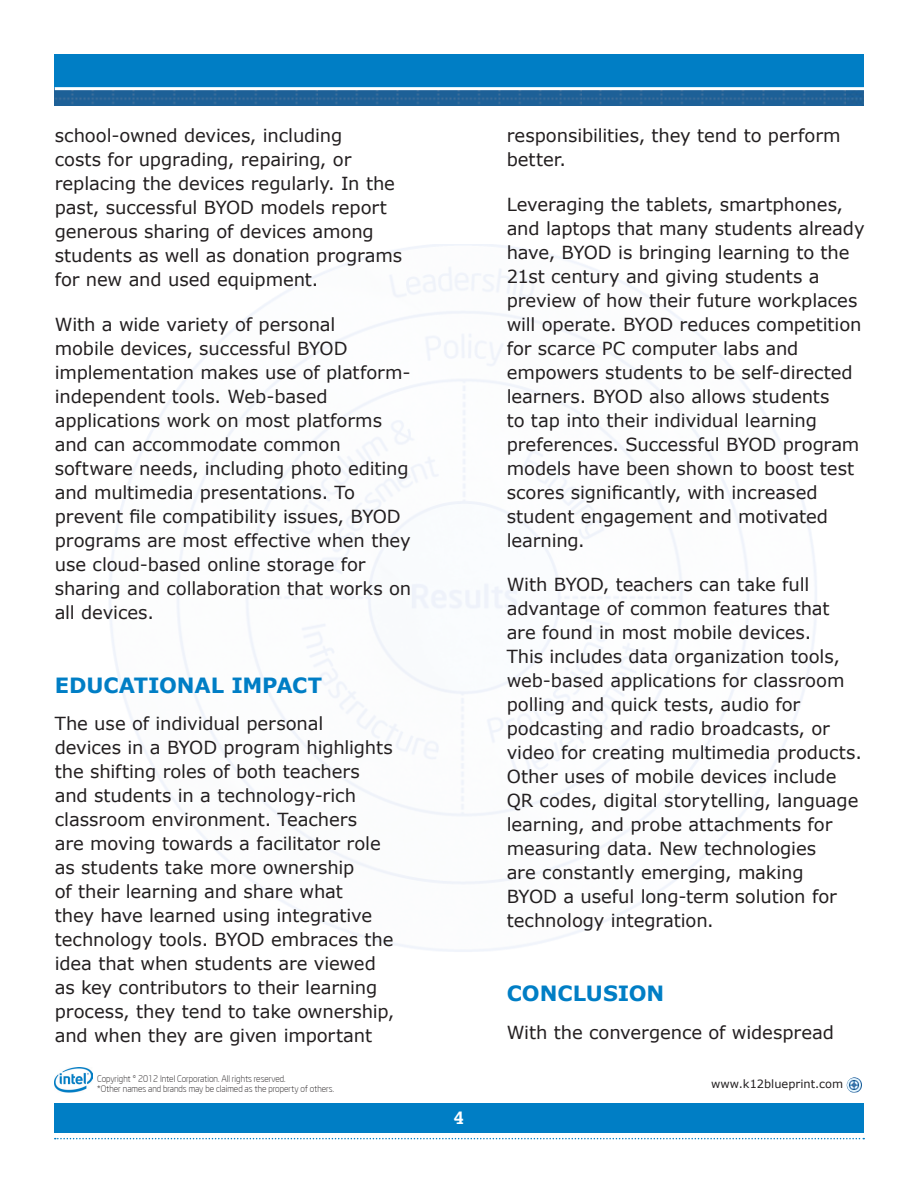
<style>
.page{position:relative;width:918px;height:1188px;background:#fff}
.page>*{position:absolute;margin:0;border:0;box-sizing:border-box;transform-origin:0 0}
._02a-Body_Subhead_Le{font:700 21px "Verdana";letter-spacing:-.005em;color:#007ec5}
._03-Body_Text{font:18px/24px "Verdana";letter-spacing:-.005em;color:#231f20}
.t1{font:700 18px "Kreon";color:#fff}
.t2{font:11.4px "Verdana";color:#231f20}
.t3{font:300 9px/10.8px "Neo Sans Intel";color:#231f20}
</style>
<div class="page">
<img style="left:54px;top:87px;width:810px;height:18px">
<div style="left:54px;top:54px;width:810px;height:33px;background:#007ec5"></div>
<hr style="left:55px;top:87px;width:810px;height:3px;background:#fff">
<img style="left:847px;top:1077px;width:15px;height:16px">
<svg style="left:55px;top:1138px;width:809px;height:1px"></svg>
<div style="left:54px;top:1104px;width:810px;height:29px;background:#007ec5"></div>
<img style="left:54px;top:1067px;width:38px;height:26px">
<p class="_03-Body_Text" style="left:55px;top:124px;width:349px">school-owned devices, including<br>costs for upgrading, repairing, or replacing the devices regularly. In the past, successful BYOD models report generous sharing of devices among students as well as donation programs for new and used equipment.</p>
<p class="_03-Body_Text" style="left:55px;top:312px;width:358px">With a wide variety of personal<br>mobile devices, successful BYOD implementation makes use of platform&shy;independent tools. Web-based applications work on most platforms and can accommodate common software needs, including photo editing and multimedia presentations. To prevent file compatibility issues, BYOD programs are most effective when they use cloud-based online storage for sharing and collaboration that works on all devices.</p>
<p class="_02a-Body_Subhead_Le" style="left:55px;top:670px;width:269px">EDUCATIONAL IMPACT</p>
<p class="_03-Body_Text" style="left:55px;top:712px;width:341px">The use of individual personal<br>devices in a BYOD program highlights the shifting roles of both teachers and students in a technology-rich classroom environment. Teachers<br>are moving towards a facilitator role as students take more ownership<br>of their learning and share what<br>they have learned using integrative technology tools. BYOD embraces the idea that when students are viewed as key contributors to their learning process, they tend to take ownership, and when they are given important</p>
<p class="t3" style="left:97px;top:1073px;width:238px">Copyright © 2012 Intel Corporation. All rights reserved.<br>*Other names and brands may be claimed as the property of others.</p>
<p class="t1" style="left:454px;top:1107px;width:11px">4</p>
<p class="_03-Body_Text" style="left:507px;top:124px;width:335px">responsibilities, they tend to perform better.</p>
<p class="_03-Body_Text" style="left:507px;top:192px;width:359px">Leveraging the tablets, smartphones, and laptops that many students already have, BYOD is bringing learning to the 21st century and giving students a preview of how their future workplaces will operate. BYOD reduces competition for scarce PC computer labs and empowers students to be self-directed learners. BYOD also allows students<br>to tap into their individual learning preferences. Successful BYOD program models have been shown to boost test scores significantly, with increased student engagement and motivated learning.</p>
<p class="_03-Body_Text" style="left:507px;top:572px;width:357px">With BYOD, teachers can take full advantage of common features that are found in most mobile devices.<br>This includes data organization tools, web-based applications for classroom polling and quick tests, audio for podcasting and radio broadcasts, or video for creating multimedia products.<br>Other uses of mobile devices include QR codes, digital storytelling, language learning, and probe attachments for measuring data. New technologies<br>are constantly emerging, making<br>BYOD a useful long-term solution for technology integration.</p>
<p class="_02a-Body_Subhead_Le" style="left:507px;top:979px;width:159px">CONCLUSION</p>
<p class="_03-Body_Text" style="left:507px;top:1020px;width:329px">With the convergence of widespread</p>
<p class="t2" style="left:711px;top:1077px;width:133px">www.k12blueprint.com</p>
</div>
